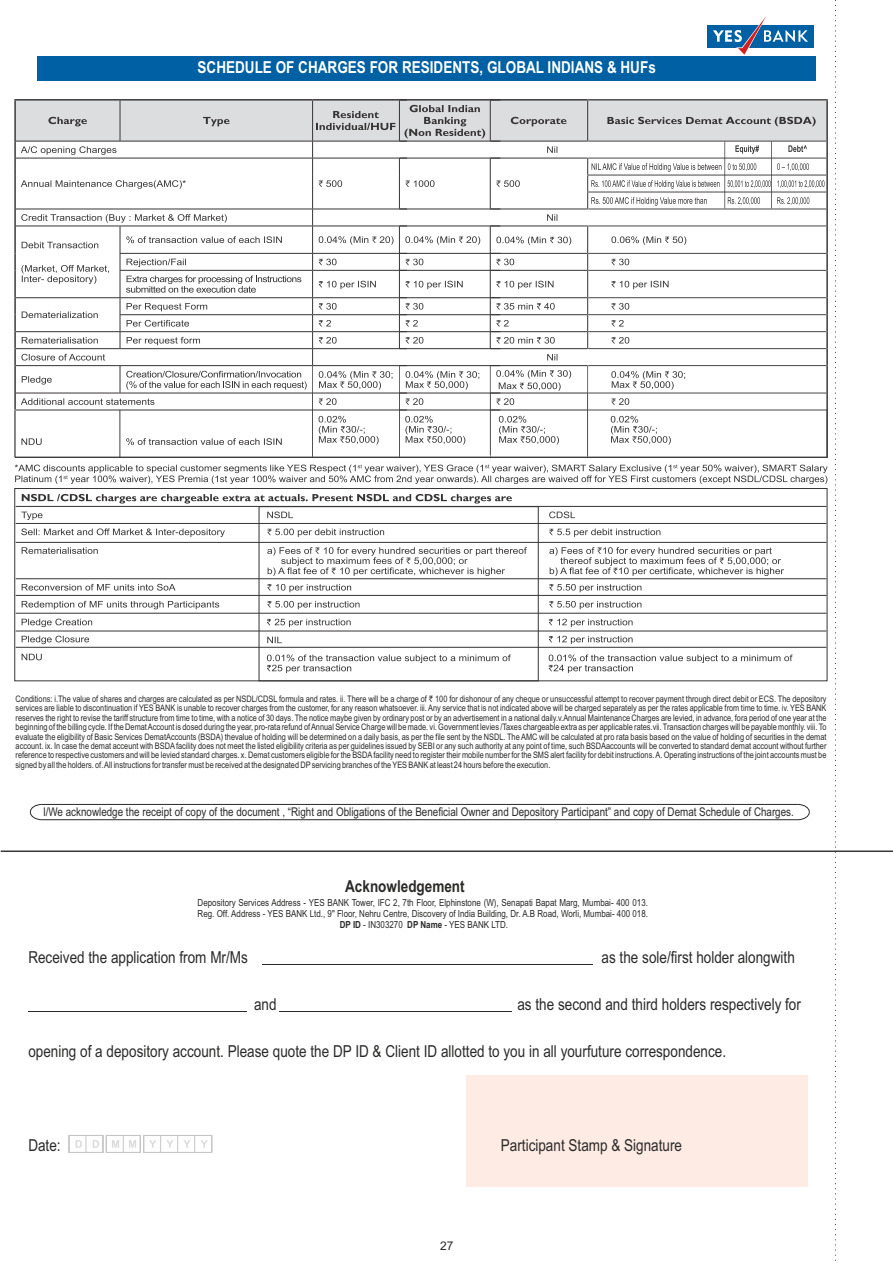
<style>
.page{position:relative;width:893px;height:1263px;background:#fff}
.page>*{position:absolute;margin:0;border:0;box-sizing:border-box;transform-origin:0 0}
.t1{font:16.5px "Arial Narrow";color:#2b2a29}
.t2{font:700 16.5px "Arial Narrow";color:#fefefe}
.t3{font:700 16.5px "Arial Narrow";color:#2b2a29}
.t4{font:12px "Arial Narrow";color:#2b2a29}
.t5{font:12px "Arial";color:#2b2a29}
.t6{font:9.75px/11.1px "Arial Narrow";color:#2b2a29;text-align:center}
.t7{font:9px/9.4px "Arial Narrow";color:#2b2a29;text-align:justify}
.s1{font-family:"Rupee"}
.s2{font-weight:700}
</style>
<div class="page">
<svg style="left:835px;top:0;width:1px;height:1261px"></svg>
<div style="left:707px;top:25px;width:107px;height:22px;background:#0060a4"></div>
<svg style="left:713px;top:16px;width:95px;height:39px"></svg>
<div style="left:466px;top:1076px;width:341px;height:111px;background:#fdebe4"></div>
<svg style="left:279px;top:1011px;width:233px;height:1px"></svg>
<svg style="left:28px;top:1011px;width:219px;height:1px"></svg>
<svg style="left:262px;top:964px;width:331px;height:1px"></svg>
<hr style="left:1px;top:851px;width:892px;height:1px;background:#2b2a29">
<svg style="left:68px;top:1135px;width:145px;height:18px"></svg>
<div style="left:37px;top:57px;width:779px;height:24px;background:#0060a4"></div>
<svg style="left:15px;top:464px;width:813px;height:20px"></svg>
<svg style="left:22px;top:494px;width:490px;height:9px"></svg>
<svg style="left:21px;top:512px;width:22px;height:8px"></svg>
<svg style="left:267px;top:511px;width:26px;height:7px"></svg>
<svg style="left:549px;top:511px;width:26px;height:7px"></svg>
<svg style="left:21px;top:528px;width:204px;height:9px"></svg>
<svg style="left:267px;top:529px;width:117px;height:8px"></svg>
<svg style="left:549px;top:529px;width:111px;height:8px"></svg>
<svg style="left:22px;top:547px;width:76px;height:7px"></svg>
<svg style="left:267px;top:547px;width:260px;height:29px"></svg>
<svg style="left:549px;top:547px;width:235px;height:29px"></svg>
<svg style="left:22px;top:584px;width:154px;height:7px"></svg>
<svg style="left:267px;top:584px;width:84px;height:8px"></svg>
<svg style="left:549px;top:584px;width:92px;height:8px"></svg>
<svg style="left:22px;top:601px;width:197px;height:8px"></svg>
<svg style="left:22px;top:619px;width:70px;height:8px"></svg>
<svg style="left:22px;top:636px;width:67px;height:8px"></svg>
<svg style="left:22px;top:654px;width:20px;height:6px"></svg>
<svg style="left:267px;top:601px;width:93px;height:8px"></svg>
<svg style="left:267px;top:619px;width:84px;height:8px"></svg>
<svg style="left:267px;top:637px;width:15px;height:6px"></svg>
<svg style="left:267px;top:654px;width:244px;height:19px"></svg>
<svg style="left:549px;top:654px;width:244px;height:19px"></svg>
<svg style="left:549px;top:601px;width:92px;height:8px"></svg>
<svg style="left:549px;top:619px;width:84px;height:8px"></svg>
<svg style="left:549px;top:636px;width:84px;height:8px"></svg>
<hr style="left:16px;top:523px;width:810px;height:1px;background:#373435">
<hr style="left:16px;top:542px;width:810px;height:1px;background:#373435">
<hr style="left:16px;top:578px;width:810px;height:1px;background:#373435">
<hr style="left:16px;top:595px;width:810px;height:1px;background:#373435">
<hr style="left:16px;top:613px;width:810px;height:1px;background:#373435">
<hr style="left:16px;top:631px;width:810px;height:1px;background:#373435">
<hr style="left:16px;top:647px;width:810px;height:1px;background:#373435">
<hr style="left:16px;top:506px;width:810px;height:1px;background:#373435">
<div style="left:14px;top:488px;width:813px;height:193px;border:1px solid #373435"></div>
<div style="left:259px;top:506px;width:280px;height:175px;border:1px solid #373435"></div>
<hr style="left:312px;top:393px;width:1px;height:64px;background:#373435">
<hr style="left:399px;top:393px;width:1px;height:64px;background:#373435">
<hr style="left:490px;top:393px;width:1px;height:65px;background:#373435">
<hr style="left:587px;top:393px;width:1px;height:64px;background:#373435">
<hr style="left:14px;top:99px;width:106px;height:2px;background:#373435">
<hr style="left:120px;top:99px;width:193px;height:2px;background:#373435">
<hr style="left:313px;top:99px;width:94px;height:2px;background:#373435">
<hr style="left:399px;top:99px;width:101px;height:2px;background:#373435">
<hr style="left:490px;top:99px;width:98px;height:2px;background:#373435">
<hr style="left:826px;top:393px;width:2px;height:64px;background:#373435">
<hr style="left:14px;top:410px;width:106px;height:1px;background:#373435">
<hr style="left:120px;top:410px;width:193px;height:1px;background:#373435">
<hr style="left:313px;top:410px;width:94px;height:1px;background:#373435">
<hr style="left:399px;top:410px;width:101px;height:1px;background:#373435">
<hr style="left:490px;top:410px;width:98px;height:1px;background:#373435">
<hr style="left:588px;top:99px;width:240px;height:2px;background:#373435">
<hr style="left:588px;top:410px;width:240px;height:1px;background:#373435">
<hr style="left:120px;top:410px;width:1px;height:47px;background:#373435">
<svg style="left:15px;top:455px;width:813px;height:4px"></svg>
<hr style="left:14px;top:411px;width:2px;height:46px;background:#373435">
<hr style="left:827px;top:411px;width:1px;height:46px;background:#373435">
<svg style="left:21px;top:438px;width:21px;height:7px"></svg>
<svg style="left:126px;top:438px;width:156px;height:7px"></svg>
<svg style="left:319px;top:416px;width:60px;height:29px"></svg>
<svg style="left:499px;top:416px;width:60px;height:29px"></svg>
<svg style="left:405px;top:416px;width:60px;height:29px"></svg>
<svg style="left:611px;top:416px;width:60px;height:29px"></svg>
<svg style="left:14px;top:100px;width:814px;height:309px"></svg>
<svg style="left:798px;top:804px;width:12px;height:16px"></svg>
<hr style="left:42px;top:804px;width:756px;height:1px;background:#2b2a29">
<hr style="left:42px;top:819px;width:756px;height:1px;background:#2b2a29">
<svg style="left:30px;top:804px;width:12px;height:16px"></svg>
<h1 class="t2" style="left:198px;top:61px;width:460px">SCHEDULE OF CHARGES FOR RESIDENTS, GLOBAL INDIANS &amp; HUFs</h1>
<p class="t7" style="left:16px;top:695px;width:812px">Conditions: i.The value of shares and charges are calculated as per NSDL/CDSL formula and rates. ii. There will be a charge of <span class="s1">`</span> 100 for dishonour of any cheque or unsuccessful attempt to recover payment through direct debit or ECS. The depository services are liable to discontinuation if YES BANK is unable to recover charges from the customer, for any reason whatsoever. iii. Any service that is not indicated above will be charged separately as per the rates applicable from time to time. iv. YES BANK reserves the right to revise the tariff structure from time to time, with a notice of 30 days. The notice maybe given by ordinary post or by an advertisement in a national daily.v.Annual Maintenance Charges are levied, in advance, fora period of one year at the beginning of the billing cycle. If the Demat Account is dosed during the year, pro-rata refund of Annual Service Charge will be made. vi. Government levies /Taxes chargeable extra as per applicable rates.vii. Transaction charges will be payable monthly. viii. To evaluate the eligibility of Basic Services DematAccounts (BSDA) thevalue of holding will be determined on a daily basis, as per the file sent by the NSDL. The AMC will be calculated at pro rata basis based on the value of holding of securities in the demat account. ix. In case the demat acceunt with BSDAfacility does not meet the listed eligibility criteria as per guidelines issued by SEBI or any such authority at any point of time, such BSDAaccounts will be converted to standard demat account without further reference to respective customers and will be levied standard charges. x. Demat customers eligible for the BSDAfacility need to register their mobile number for the SMS alert facility for debit instructions. A. Operating instructions of the joint accounts must be signed by all the holders. of. All instructions for transfer must be received at the designated DPservicing branches of the YES BANK at least 24 hours before the execution.</p>
<h2 class="t4" style="left:43px;top:807px;width:752px">I/We acknowledge the receipt of copy of the document , “Right and Obligations of the Beneficial Owner and Depository Participant” and copy of Demat Schedule of Charges.</h2>
<h1 class="t3" style="left:345px;top:880px;width:121px">Acknowledgement</h1>
<p class="t6" style="left:198px;top:898px;width:452px">Depository Services Address - YES BANK Tower, IFC 2, 7th Floor, Elphinstone (W), Senapati Bapat Marg, Mumbai- 400 013.<br>Reg. Off. Address - YES BANK Ltd., 9" Floor, Nehru Centre, Discovery of India Building, Dr. A.B Road, Worli, Mumbai- 400 018.<br><span class="s2">DP ID</span> - IN303270 <span class="s2">DP Name</span> - YES BANK LTD.</p>
<h1 class="t1" style="left:28px;top:951px;width:221px">Received the application from Mr/Ms</h1>
<h1 class="t1" style="left:602px;top:951px;width:195px">as the sole/first holder alongwith</h1>
<h1 class="t1" style="left:254px;top:998px;width:24px">and</h1>
<h1 class="t1" style="left:517px;top:998px;width:285px">as the second and third holders respectively for</h1>
<h1 class="t1" style="left:28px;top:1045px;width:699px">opening of a depository account. Please quote the DP ID &amp; Client ID allotted to you in all yourfuture correspondence.</h1>
<h1 class="t1" style="left:28px;top:1139px;width:34px">Date:</h1>
<h1 class="t1" style="left:501px;top:1139px;width:183px">Participant Stamp &amp; Signature</h1>
<h2 class="t5" style="left:440px;top:1241px;width:15px">27</h2>
</div>
